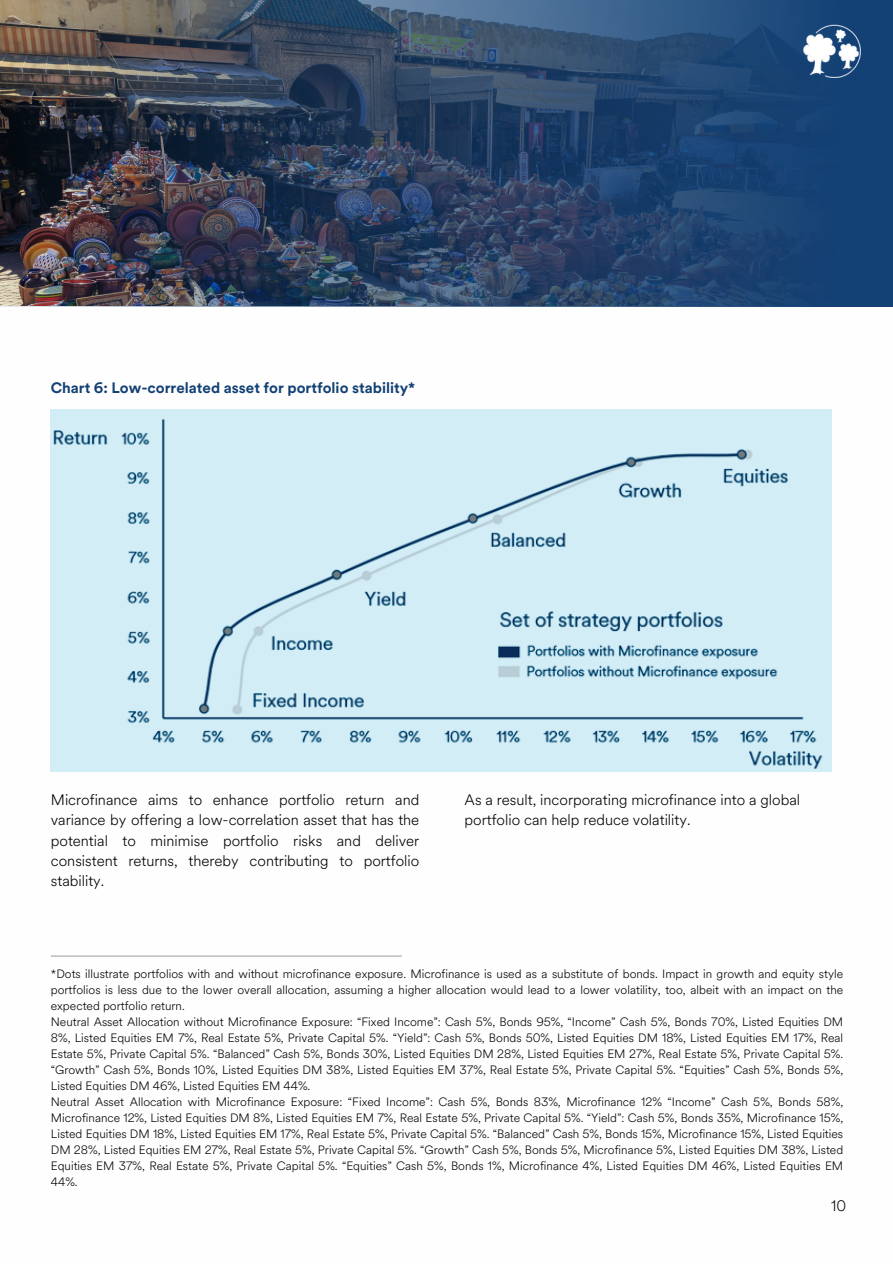
<style>
.page{position:relative;width:893px;height:1264px;background:#fff}
.page>*{position:absolute;margin:0;border:0;box-sizing:border-box;transform-origin:0 0}
.t1{font:300 15px/20.2px "Schroders Circular";color:#000;text-align:justify}
.t2{font:700 15px "Schroders Circular";color:#134175}
.t3{font:300 12px/16px "Schroders Circular";color:#000;text-align:justify}
</style>
<div class="page">
<img style="left:0;top:0;width:892px;height:306px">
<img style="left:803px;top:25px;width:57px;height:52px">
<img style="left:51px;top:409px;width:780px;height:362px">
<hr style="left:51px;top:955px;width:351px;height:1px;background:#a6a6a6">
<p class="t2" style="left:51px;top:381px;width:366px">Chart 6: Low-correlated asset for portfolio stability*</p>
<p class="t1" style="left:51px;top:791px;width:370px">Microfinance aims to enhance portfolio return and variance by offering a low-correlation asset that has the potential to minimise portfolio risks and deliver consistent returns, thereby contributing to portfolio stability.</p>
<p class="t1" style="left:464px;top:791px;width:337px">As a result, incorporating microfinance into a global portfolio can help reduce volatility.</p>
<p class="t3" style="left:51px;top:967px;width:793px">*Dots illustrate portfolios with and without microfinance exposure. Microfinance is used as a substitute of bonds. Impact in growth and equity style portfolios is less due to the lower overall allocation, assuming a higher allocation would lead to a lower volatility, too, albeit with an impact on the expected portfolio return.</p>
<p class="t3" style="left:51px;top:1015px;width:793px">Neutral Asset Allocation without Microfinance Exposure: “Fixed Income”: Cash 5%, Bonds 95%, “Income” Cash 5%, Bonds 70%, Listed Equities DM 8%, Listed Equities EM 7%, Real Estate 5%, Private Capital 5%. “Yield”: Cash 5%, Bonds 50%, Listed Equities DM 18%, Listed Equities EM 17%, Real Estate 5%, Private Capital 5%. “Balanced” Cash 5%, Bonds 30%, Listed Equities DM 28%, Listed Equities EM 27%, Real Estate 5%, Private Capital 5%. “Growth” Cash 5%, Bonds 10%, Listed Equities DM 38%, Listed Equities EM 37%, Real Estate 5%, Private Capital 5%. “Equities” Cash 5%, Bonds 5%, Listed Equities DM 46%, Listed Equities EM 44%.</p>
<p class="t3" style="left:51px;top:1095px;width:793px">Neutral Asset Allocation with Microfinance Exposure: “Fixed Income”: Cash 5%, Bonds 83%, Microfinance 12% “Income” Cash 5%, Bonds 58%, Microfinance 12%, Listed Equities DM 8%, Listed Equities EM 7%, Real Estate 5%, Private Capital 5%. “Yield”: Cash 5%, Bonds 35%, Microfinance 15%, Listed Equities DM 18%, Listed Equities EM 17%, Real Estate 5%, Private Capital 5%. “Balanced” Cash 5%, Bonds 15%, Microfinance 15%, Listed Equities DM 28%, Listed Equities EM 27%, Real Estate 5%, Private Capital 5%. “Growth” Cash 5%, Bonds 5%, Microfinance 5%, Listed Equities DM 38%, Listed Equities EM 37%, Real Estate 5%, Private Capital 5%. “Equities” Cash 5%, Bonds 1%, Microfinance 4%, Listed Equities DM 46%, Listed Equities EM 44%.</p>
<p class="t1" style="left:831px;top:1197px;width:16px">10</p>
</div>
